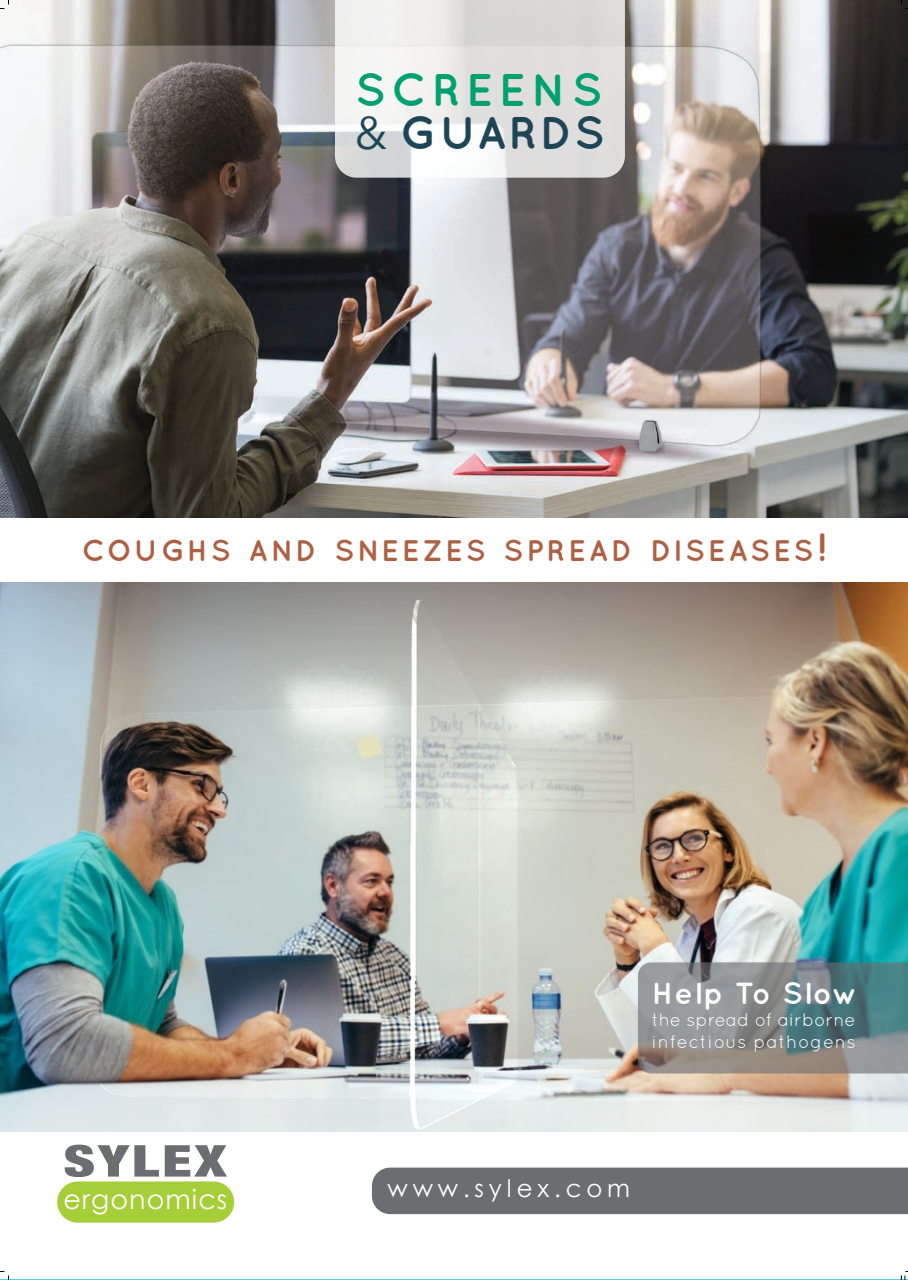
<style>
.page{position:relative;width:908px;height:1280px;background:#fff}
.page>*{position:absolute;margin:0;border:0;box-sizing:border-box;transform-origin:0 0}
.t1{font:700 45.75px/42.9px "Quicksand";letter-spacing:.12em;color:#00a170}
.t2{font:900 condensed 43.95px "Helvetica Neue";letter-spacing:.05em;color:#6c6d70;scale:1.35 1}
.t3{font:700 30.45px "Quicksand";letter-spacing:.04em;color:#fff}
.t4{font:700 29.7px "Quicksand";letter-spacing:.1em;color:#ad6044}
.t5{font:27px "Century Gothic";letter-spacing:.04em;color:#fff}
.t6{font:24.45px "Century Gothic";letter-spacing:.2em;color:#fff}
.t7{font:18.3px/21.9px "Quicksand";letter-spacing:.02em;color:#fff}
.s1{font-family:"Avenir Next";font-weight:400;color:#1e4556}
.s2{color:#1e4556}
.s3{font-size:39.6px}
</style>
<div class="page">
<img style="left:0;top:583px;width:908px;height:549px">
<img style="left:0;top:0;width:908px;height:518px">
<svg style="left:638px;top:962px;width:270px;height:111px;background:#7c8989"></svg>
<div style="left:372px;top:1167px;width:536px;height:47px;background:#6c6d70"></div>
<div style="left:57px;top:1181px;width:177px;height:42px;background:#a6ce39;border-radius:21px"></div>
<svg style="left:335px;top:0;width:290px;height:178px;fill:#e0dfde"></svg>
<svg style="left:901px;top:1271px;width:7px;height:9px"></svg>
<svg style="left:0;top:1271px;width:9px;height:9px"></svg>
<svg style="left:0;top:0;width:9px;height:9px"></svg>
<svg style="left:901px;top:0;width:7px;height:9px"></svg>
<p class="t1" style="left:355px;top:67px;width:251px">SCREENS <span class="s1">&amp;</span> <span class="s2">GUARDS</span></p>
<p class="t4" style="left:82px;top:532px;width:746px">COUGHS AND SNEEZES SPREAD DISEASES<span class="s3">!</span></p>
<p class="t2" style="left:63px;top:1125px;width:122px">SYLEX</p>
<p class="t5" style="left:63px;top:1183px;width:165px">ergonomics</p>
<p class="t3" style="left:652px;top:975px;width:208px">Help To Slow</p>
<p class="t7" style="left:652px;top:1009px;width:206px">the spread of airborne infectious pathogens</p>
<p class="t6" style="left:388px;top:1173px;width:244px">www.sylex.com</p>
</div>
